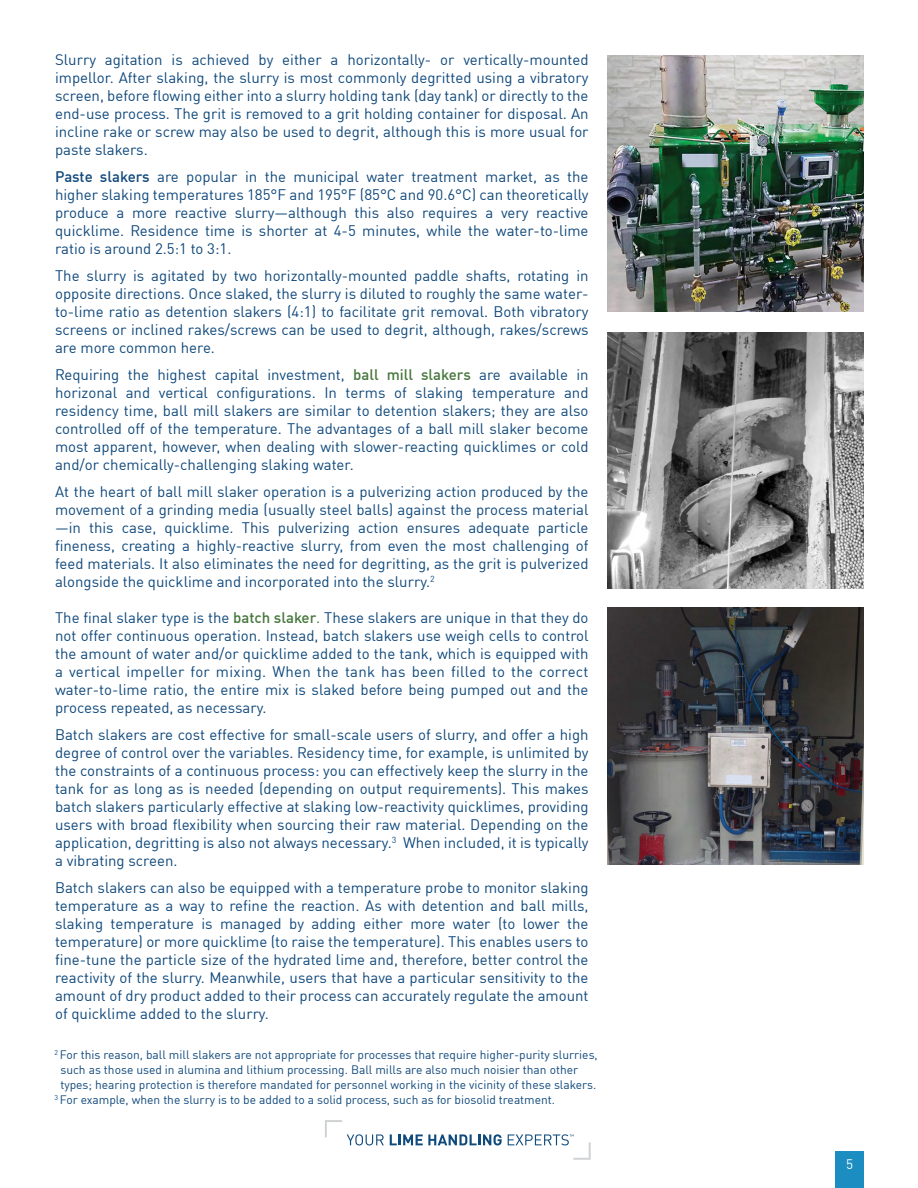
<style>
.page{position:relative;width:918px;height:1188px;background:#fff}
.page>*{position:absolute;margin:0;border:0;box-sizing:border-box;transform-origin:0 0}
.t1{font:15px/18px "DIN Offc";color:#10497c;text-align:justify}
.t2{font:13.5px "DIN Offc";color:#fff}
.t3{font:12px "DIN Offc";color:#10497c}
.s1{font-weight:500}
.s2{font-weight:500;color:#46763c}
.s3{color:#46763c}
</style>
<div class="page">
<svg style="left:390px;top:1134px;width:112px;height:11px"></svg>
<svg style="left:325px;top:1120px;width:59px;height:25px"></svg>
<svg style="left:508px;top:1134px;width:83px;height:26px"></svg>
<img style="left:608px;top:608px;width:256px;height:256px">
<img style="left:608px;top:332px;width:256px;height:257px">
<img style="left:608px;top:56px;width:256px;height:256px">
<div style="left:836px;top:1151px;width:28px;height:37px;background:#1c8dc1"></div>
<p class="t1" style="left:55px;top:50px;width:535px">Slurry agitation is achieved by either a horizontally- or vertically-mounted impellor. After slaking, the slurry is most commonly degritted using a vibratory screen, before flowing either into a slurry holding tank (day tank) or directly to the end-use process. The grit is removed to a grit holding container for disposal. An incline rake or screw may also be used to degrit, although this is more usual for paste slakers.</p>
<p class="t1" style="left:55px;top:167px;width:535px"><span class="s1">Paste slakers</span> are popular in the municipal water treatment market, as the higher slaking temperatures 185°F and 195°F (85°C and 90.6°C) can theoretically produce a more reactive slurry—although this also requires a very reactive quicklime. Residence time is shorter at 4-5 minutes, while the water-to-lime ratio is around 2.5:1 to 3:1.</p>
<p class="t1" style="left:55px;top:266px;width:535px">The slurry is agitated by two horizontally-mounted paddle shafts, rotating in opposite directions. Once slaked, the slurry is diluted to roughly the same water&shy;to-lime ratio as detention slakers (4:1) to facilitate grit removal. Both vibratory screens or inclined rakes/screws can be used to degrit, although, rakes/screws are more common here.</p>
<p class="t1" style="left:55px;top:365px;width:535px">Requiring the highest capital investment, <span class="s2">ball mill slakers</span> are available in horizonal and vertical configurations. In terms of slaking temperature and residency time, ball mill slakers are similar to detention slakers; they are also controlled off of the temperature. The advantages of a ball mill slaker become most apparent, however, when dealing with slower-reacting quicklimes or cold and/or chemically-challenging slaking water.</p>
<p class="t1" style="left:55px;top:482px;width:535px">At the heart of ball mill slaker operation is a pulverizing action produced by the movement of a grinding media (usually steel balls) against the process material —in this case, quicklime. This pulverizing action ensures adequate particle fineness, creating a highly-reactive slurry, from even the most challenging of feed materials. It also eliminates the need for degritting, as the grit is pulverized alongside the quicklime and incorporated into the slurry.<sup>2</sup></p>
<p class="t1" style="left:55px;top:608px;width:535px">The final slaker type is the <span class="s2">batch slaker</span><span class="s3">.</span> These slakers are unique in that they do not offer continuous operation. Instead, batch slakers use weigh cells to control the amount of water and/or quicklime added to the tank, which is equipped with a vertical impeller for mixing. When the tank has been filled to the correct water-to-lime ratio, the entire mix is slaked before being pumped out and the process repeated, as necessary.</p>
<p class="t1" style="left:55px;top:725px;width:535px">Batch slakers are cost effective for small-scale users of slurry, and offer a high degree of control over the variables. Residency time, for example, is unlimited by the constraints of a continuous process: you can effectively keep the slurry in the tank for as long as is needed (depending on output requirements). This makes batch slakers particularly effective at slaking low-reactivity quicklimes, providing users with broad flexibility when sourcing their raw material. Depending on the application, degritting is also not always necessary.<sup>3</sup> When included, it is typically a vibrating screen.</p>
<p class="t1" style="left:55px;top:878px;width:535px">Batch slakers can also be equipped with a temperature probe to monitor slaking temperature as a way to refine the reaction. As with detention and ball mills, slaking temperature is managed by adding either more water (to lower the temperature) or more quicklime (to raise the temperature). This enables users to fine-tune the particle size of the hydrated lime and, therefore, better control the reactivity of the slurry. Meanwhile, users that have a particular sensitivity to the amount of dry product added to their process can accurately regulate the amount of quicklime added to the slurry.</p>
<p class="t3" style="left:54px;top:1047px;width:545px"><sup>2</sup> For this reason, ball mill slakers are not appropriate for processes that require higher-purity slurries,</p>
<p class="t3" style="left:60px;top:1062px;width:519px">such as those used in alumina and lithium processing. Ball mills are also much noisier than other</p>
<p class="t3" style="left:60px;top:1077px;width:537px">types; hearing protection is therefore mandated for personnel working in the vicinity of these slakers.</p>
<p class="t3" style="left:54px;top:1092px;width:502px"><sup>3</sup> For example, when the slurry is to be added to a solid process, such as for biosolid treatment.</p>
<p class="t2" style="left:846px;top:1156px;width:9px">5</p>
</div>
